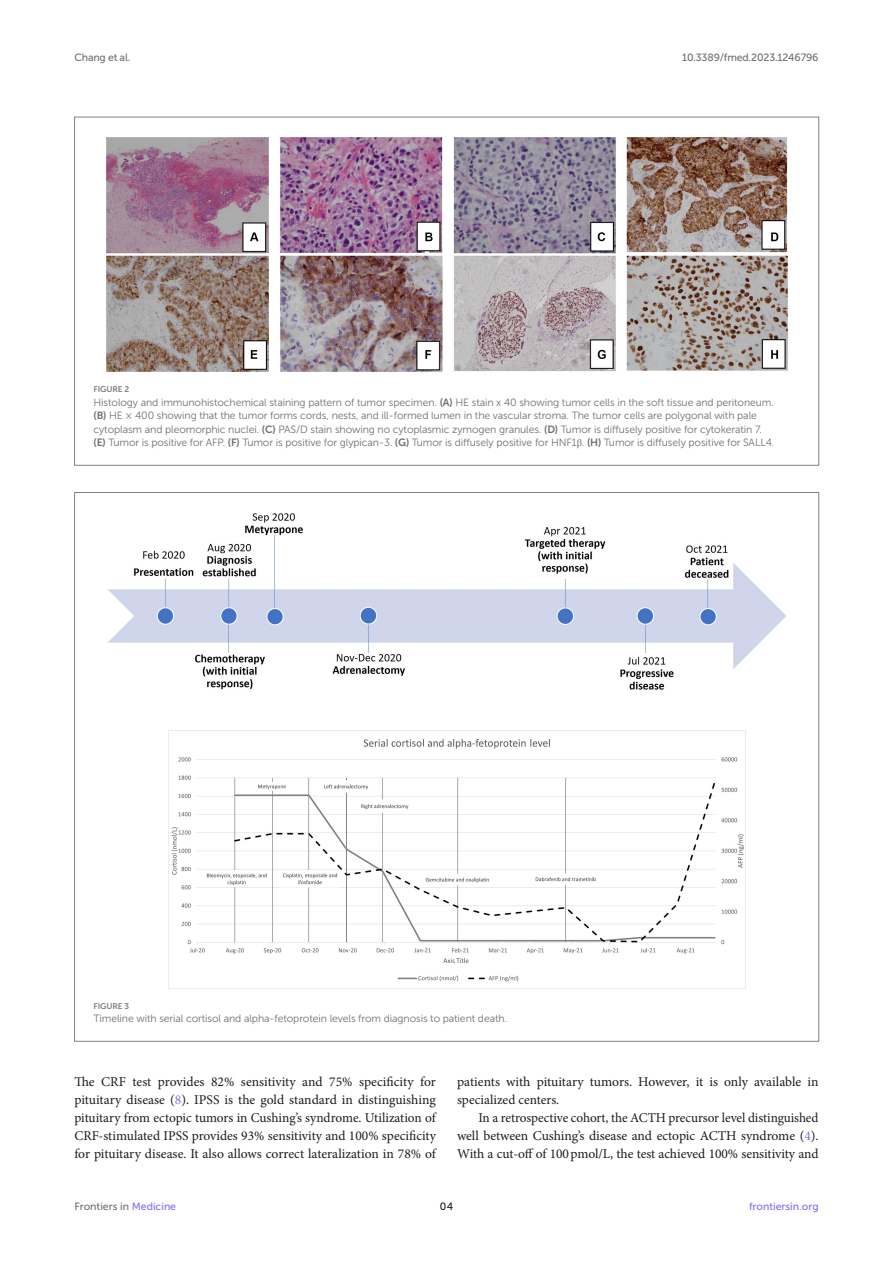
<style>
.page{position:relative;width:893px;height:1263px;background:#fff}
.page>*{position:absolute;margin:0;border:0;box-sizing:border-box;transform-origin:0 0}
.TEXT{font:13.5px/18px "Minion Pro";letter-spacing:-.005em;color:#1b1c1b;text-align:justify}
.FIG_LEG{font:10.5px/13.5px "Museo Sans 300";letter-spacing:-.01em;color:#706f70}
.t1{font:10.5px "Museo Sans 500";letter-spacing:-.015em;color:#706f70}
.t2{font:10.5px "Museo Sans 500";color:#856df0}
.t3{font:10.5px "Museo Sans 500";color:#1b1c1b}
.FIG_HD{font:8.25px "Museo Sans 700";letter-spacing:-.01em;color:#7e7f7f}
.s1{font-family:"Museo Sans 700"}
.s2{font-family:"STIX General"}
.s3{color:#856df0}
</style>
<div class="page">
<img style="left:106px;top:137px;width:682px;height:235px">
<img style="left:108px;top:513px;width:678px;height:476px">
<p class="t1" style="left:74px;top:51px;width:57px">Chang et al.</p>
<p class="t1" style="left:682px;top:51px;width:138px">10.3389/fmed.2023.1246796</p>
<p class="FIG_HD" style="left:94px;top:385px;width:37px">FIGURE 2</p>
<p class="FIG_LEG" style="left:94px;top:396px;width:682px">Histology and immunohistochemical staining pattern of tumor specimen. <span class="s1">(A)</span> HE stain x 40 showing tumor cells in the soft tissue and peritoneum. <span class="s1">(B)</span> HE × 400 showing that the tumor forms cords, nests, and ill-formed lumen in the vascular stroma. The tumor cells are polygonal with pale cytoplasm and pleomorphic nuclei. <span class="s1">(C)</span> PAS/D stain showing no cytoplasmic zymogen granules. <span class="s1">(D)</span> Tumor is diffusely positive for cytokeratin 7. <span class="s1">(E)</span> Tumor is positive for AFP. <span class="s1">(F)</span> Tumor is positive for glypican-3. <span class="s1">(G)</span> Tumor is diffusely positive for HNF1<span class="s2">β</span>. <span class="s1">(H)</span> Tumor is diffusely positive for SALL4.</p>
<p class="FIG_HD" style="left:94px;top:1001px;width:37px">FIGURE 3</p>
<p class="FIG_LEG" style="left:94px;top:1012px;width:415px">Timeline with serial cortisol and alpha-fetoprotein levels from diagnosis to patient death.</p>
<p class="TEXT" style="left:74px;top:1073px;width:363px">The CRF test provides 82% sensitivity and 75% specificity for pituitary disease (<span class="s3">8</span>). IPSS is the gold standard in distinguishing pituitary from ectopic tumors in Cushing’s syndrome. Utilization of CRF-stimulated IPSS provides 93% sensitivity and 100% specificity for pituitary disease. It also allows correct lateralization in 78% of</p>
<p class="TEXT" style="left:457px;top:1073px;width:363px">patients with pituitary tumors. However, it is only available in specialized centers.</p>
<p class="TEXT" style="left:457px;top:1109px;width:363px;text-indent:21px">In a retrospective cohort, the ACTH precursor level distinguished well between Cushing’s disease and ectopic ACTH syndrome (<span class="s3">4</span>).<br>With a cut-off of 100pmol/L, the test achieved 100% sensitivity and</p>
<p class="t1" style="left:74px;top:1200px;width:103px">Frontiers in <span class="s3">Medicine</span></p>
<p class="t3" style="left:440px;top:1200px;width:15px">04</p>
<p class="t2" style="left:749px;top:1200px;width:71px">frontiersin.org</p>
</div>
